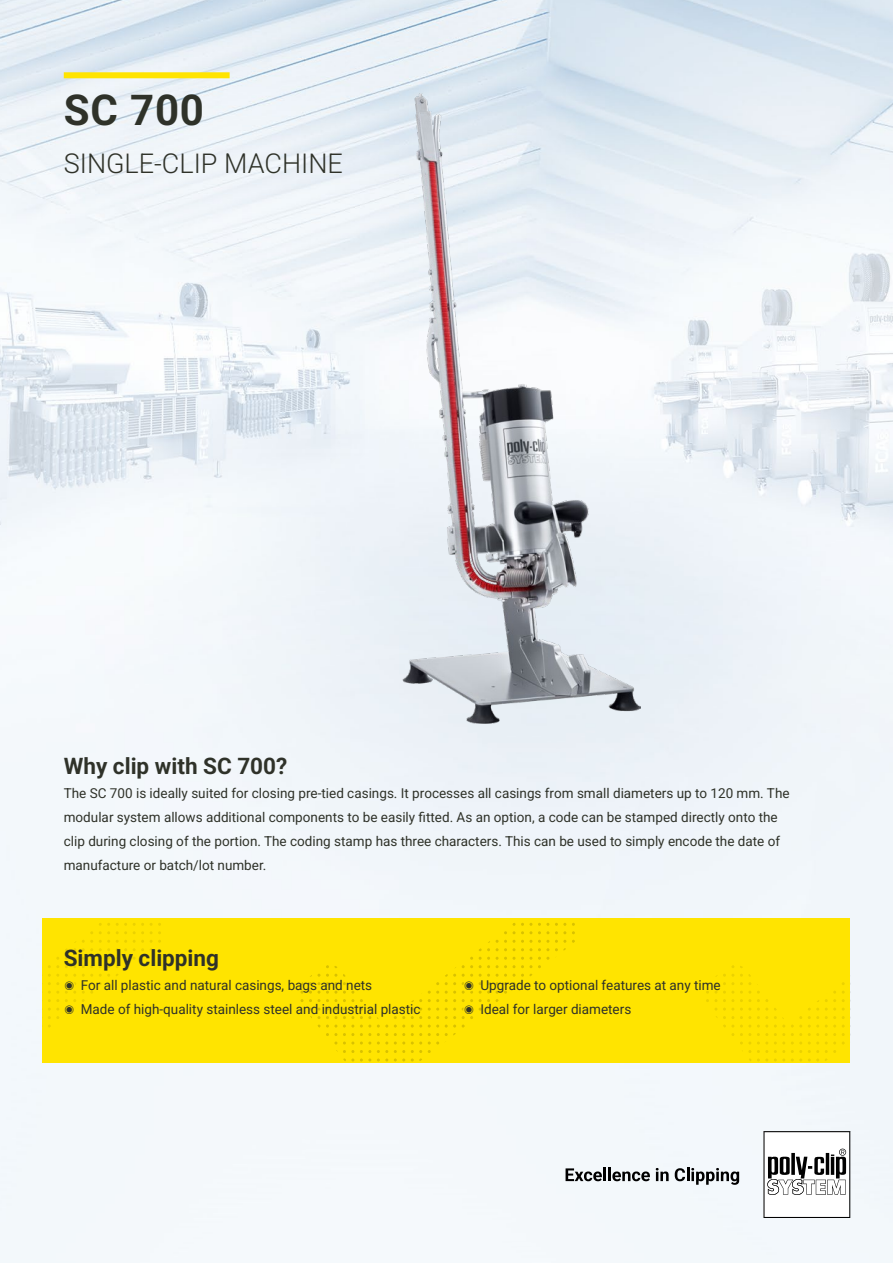
<style>
.page{position:relative;width:893px;height:1263px;background:#fff}
.page>*{position:absolute;margin:0;border:0;box-sizing:border-box;transform-origin:0 0}
.t1{font:700 42px "Roboto";color:#2f3229}
.t2{font:300 27px "Roboto";color:#2f3229}
.t3{font:700 22.5px "Roboto";color:#2f3229}
.t4{font:13.5px/24px "Roboto";color:#2f3229}
.s1{color:#ffe400}
</style>
<div class="page">
<img style="left:0;top:0;width:893px;height:1263px">
<img style="left:398px;top:94px;width:243px;height:630px">
<div style="left:64px;top:72px;width:166px;height:6px;background:#ffe400"></div>
<svg style="left:763px;top:1131px;width:87px;height:87px"></svg>
<svg style="left:566px;top:1168px;width:84px;height:13px"></svg>
<svg style="left:656px;top:1168px;width:13px;height:13px"></svg>
<svg style="left:675px;top:1168px;width:64px;height:17px"></svg>
<div style="left:43px;top:918px;width:807px;height:144px;background:#ffe400"></div>
<svg style="left:825px;top:1050px;width:11px;height:11px"></svg>
<svg style="left:808px;top:1050px;width:11px;height:11px"></svg>
<svg style="left:791px;top:1050px;width:11px;height:11px"></svg>
<svg style="left:774px;top:1050px;width:11px;height:11px"></svg>
<svg style="left:757px;top:1050px;width:11px;height:11px"></svg>
<svg style="left:842px;top:1033px;width:9px;height:11px"></svg>
<svg style="left:825px;top:1033px;width:11px;height:11px"></svg>
<svg style="left:808px;top:1033px;width:11px;height:11px"></svg>
<svg style="left:791px;top:1033px;width:11px;height:11px"></svg>
<svg style="left:774px;top:1033px;width:11px;height:11px"></svg>
<svg style="left:757px;top:1033px;width:11px;height:11px"></svg>
<svg style="left:740px;top:1033px;width:11px;height:11px"></svg>
<svg style="left:842px;top:991px;width:9px;height:36px"></svg>
<svg style="left:825px;top:991px;width:11px;height:36px"></svg>
<svg style="left:808px;top:1000px;width:11px;height:27px"></svg>
<svg style="left:791px;top:1016px;width:11px;height:11px"></svg>
<svg style="left:774px;top:1008px;width:11px;height:19px"></svg>
<svg style="left:757px;top:991px;width:11px;height:36px"></svg>
<svg style="left:740px;top:991px;width:11px;height:36px"></svg>
<svg style="left:723px;top:991px;width:11px;height:36px"></svg>
<svg style="left:706px;top:991px;width:11px;height:26px"></svg>
<svg style="left:842px;top:974px;width:9px;height:11px"></svg>
<svg style="left:740px;top:974px;width:11px;height:11px"></svg>
<svg style="left:723px;top:974px;width:11px;height:11px"></svg>
<svg style="left:706px;top:976px;width:11px;height:9px"></svg>
<svg style="left:82px;top:991px;width:11px;height:11px"></svg>
<svg style="left:65px;top:991px;width:11px;height:20px"></svg>
<svg style="left:48px;top:991px;width:11px;height:36px"></svg>
<svg style="left:99px;top:974px;width:11px;height:11px"></svg>
<svg style="left:82px;top:974px;width:11px;height:11px"></svg>
<svg style="left:65px;top:974px;width:11px;height:11px"></svg>
<svg style="left:48px;top:974px;width:11px;height:11px"></svg>
<svg style="left:116px;top:957px;width:11px;height:11px"></svg>
<svg style="left:99px;top:957px;width:11px;height:11px"></svg>
<svg style="left:82px;top:957px;width:11px;height:11px"></svg>
<svg style="left:65px;top:957px;width:11px;height:11px"></svg>
<svg style="left:48px;top:957px;width:11px;height:11px"></svg>
<svg style="left:150px;top:940px;width:11px;height:10px"></svg>
<svg style="left:133px;top:940px;width:11px;height:11px"></svg>
<svg style="left:116px;top:940px;width:11px;height:11px"></svg>
<svg style="left:99px;top:940px;width:11px;height:11px"></svg>
<svg style="left:82px;top:940px;width:11px;height:11px"></svg>
<svg style="left:65px;top:941px;width:11px;height:10px"></svg>
<svg style="left:150px;top:923px;width:11px;height:11px"></svg>
<svg style="left:133px;top:923px;width:11px;height:11px"></svg>
<svg style="left:116px;top:923px;width:11px;height:11px"></svg>
<svg style="left:99px;top:923px;width:11px;height:11px"></svg>
<svg style="left:411px;top:1050px;width:11px;height:11px"></svg>
<svg style="left:394px;top:1050px;width:11px;height:11px"></svg>
<svg style="left:377px;top:1050px;width:11px;height:11px"></svg>
<svg style="left:360px;top:1050px;width:11px;height:11px"></svg>
<svg style="left:343px;top:1050px;width:11px;height:11px"></svg>
<svg style="left:445px;top:1033px;width:11px;height:3px"></svg>
<svg style="left:428px;top:1033px;width:11px;height:11px"></svg>
<svg style="left:411px;top:1033px;width:11px;height:11px"></svg>
<svg style="left:394px;top:1033px;width:11px;height:11px"></svg>
<svg style="left:377px;top:1033px;width:11px;height:11px"></svg>
<svg style="left:360px;top:1033px;width:11px;height:11px"></svg>
<svg style="left:343px;top:1033px;width:11px;height:11px"></svg>
<svg style="left:326px;top:1033px;width:11px;height:11px"></svg>
<svg style="left:496px;top:991px;width:11px;height:11px"></svg>
<svg style="left:479px;top:991px;width:11px;height:20px"></svg>
<svg style="left:462px;top:991px;width:11px;height:36px"></svg>
<svg style="left:445px;top:991px;width:11px;height:36px"></svg>
<svg style="left:428px;top:991px;width:11px;height:36px"></svg>
<svg style="left:411px;top:999px;width:11px;height:28px"></svg>
<svg style="left:394px;top:1008px;width:11px;height:19px"></svg>
<svg style="left:377px;top:1017px;width:11px;height:10px"></svg>
<svg style="left:360px;top:999px;width:11px;height:28px"></svg>
<svg style="left:343px;top:991px;width:11px;height:36px"></svg>
<svg style="left:326px;top:991px;width:11px;height:36px"></svg>
<svg style="left:300px;top:991px;width:20px;height:36px"></svg>
<svg style="left:496px;top:974px;width:36px;height:11px"></svg>
<svg style="left:479px;top:974px;width:11px;height:11px"></svg>
<svg style="left:462px;top:974px;width:11px;height:11px"></svg>
<svg style="left:445px;top:974px;width:11px;height:11px"></svg>
<svg style="left:343px;top:974px;width:3px;height:11px"></svg>
<svg style="left:326px;top:974px;width:11px;height:11px"></svg>
<svg style="left:301px;top:974px;width:19px;height:11px"></svg>
<svg style="left:538px;top:957px;width:11px;height:11px"></svg>
<svg style="left:496px;top:957px;width:36px;height:11px"></svg>
<svg style="left:479px;top:957px;width:11px;height:11px"></svg>
<svg style="left:462px;top:957px;width:11px;height:11px"></svg>
<svg style="left:326px;top:965px;width:11px;height:3px"></svg>
<svg style="left:555px;top:940px;width:11px;height:11px"></svg>
<svg style="left:538px;top:940px;width:11px;height:11px"></svg>
<svg style="left:496px;top:940px;width:36px;height:11px"></svg>
<svg style="left:479px;top:941px;width:11px;height:10px"></svg>
<svg style="left:572px;top:923px;width:3px;height:11px"></svg>
<svg style="left:555px;top:923px;width:11px;height:11px"></svg>
<svg style="left:538px;top:923px;width:11px;height:11px"></svg>
<svg style="left:504px;top:923px;width:28px;height:11px"></svg>
<h1 class="t1" style="left:64px;top:81px;width:142px">SC 700</h1>
<h2 class="t2" style="left:64px;top:145px;width:281px">SINGLE-CLIP MACHINE</h2>
<h3 class="t3" style="left:64px;top:750px;width:225px">Why clip with SC 700?</h3>
<p class="t4" style="left:64px;top:781px;width:727px">The SC 700 is ideally suited for closing pre-tied casings. It processes all casings from small diameters up to 120 mm. The modular system allows additional components to be easily fitted. As an option, a code can be stamped directly onto the clip during closing of the portion. The coding stamp has three characters. This can be used to simply encode the date of manufacture or batch/lot number.</p>
<h3 class="t3" style="left:64px;top:942px;width:157px">Simply clipping</h3>
<p class="t4" style="left:64px;top:973px;width:310px"><span class="s1">➢</span> For all plastic and natural casings, bags and nets</p>
<p class="t4" style="left:64px;top:997px;width:358px"><span class="s1">➢</span> Made of high-quality stainless steel and industrial plastic</p>
<p class="t4" style="left:463px;top:973px;width:259px"><span class="s1">➢</span> Upgrade to optional features at any time</p>
<p class="t4" style="left:463px;top:997px;width:169px"><span class="s1">➢</span> Ideal for larger diameters</p>
</div>
